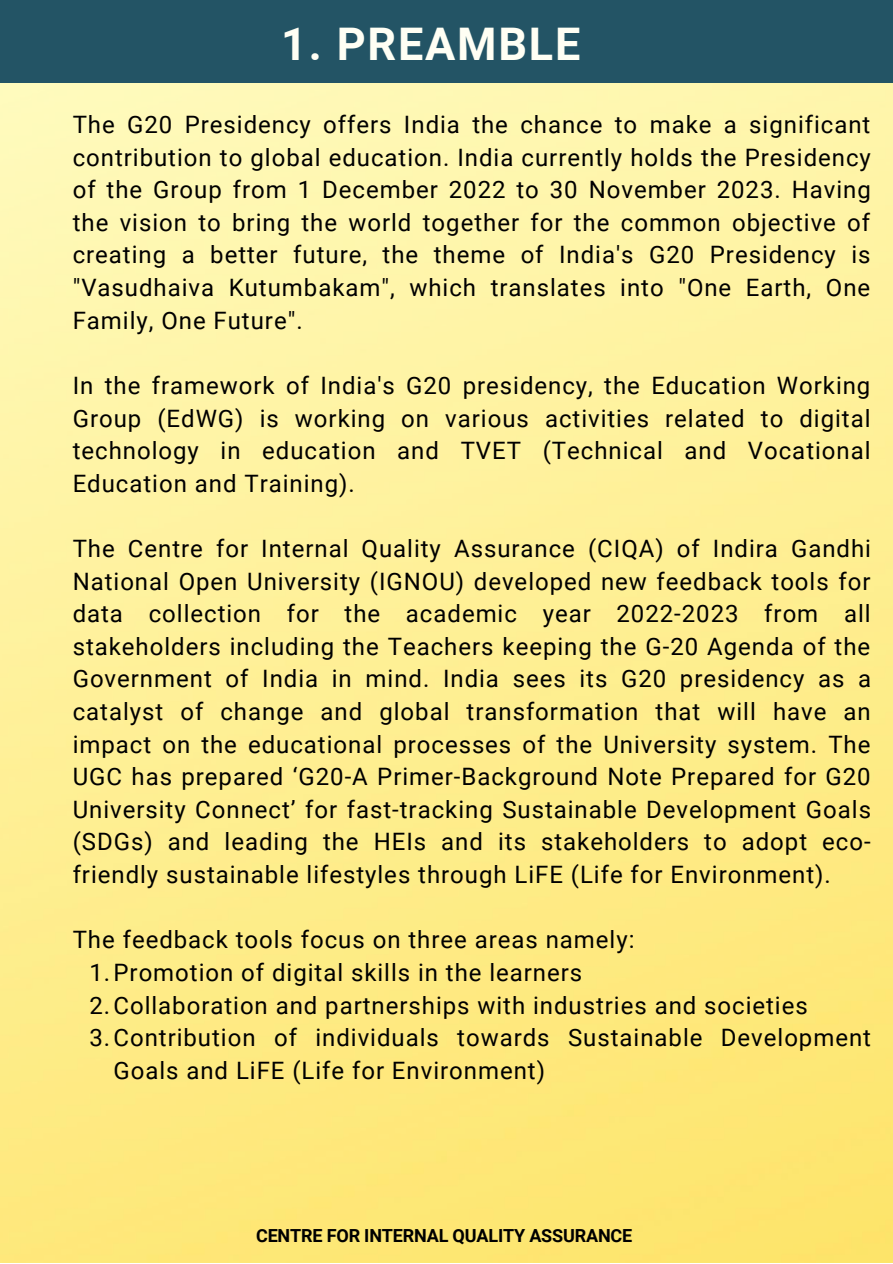
<style>
.page{position:relative;width:893px;height:1264px;background:#fff}
.page>*{position:absolute;margin:0;border:0;box-sizing:border-box;transform-origin:0 0}
.t1{font:700 45px "Roboto";letter-spacing:.04em;color:#fffff4}
.t2{font:24px/32.5px "Roboto";letter-spacing:.04em;color:#000;text-align:justify}
.t3{font:700 18px "Roboto";letter-spacing:-.01em;color:#000}
</style>
<div class="page">
<img style="left:0;top:83px;width:892px;height:1179px">
<div style="left:0;top:0;width:892px;height:83px;background:#235465"></div>
<h1 class="t1" style="left:281px;top:18px;width:300px">1. PREAMBLE</h1>
<p class="t2" style="left:73px;top:108px;width:799px">The G20 Presidency offers India the chance to make a significant contribution to global education. India currently holds the Presidency of the Group from 1 December 2022 to 30 November 2023. Having the vision to bring the world together for the common objective of creating a better future, the theme of India's G20 Presidency is "Vasudhaiva Kutumbakam", which translates into "One Earth, One Family, One Future".</p>
<p class="t2" style="left:73px;top:369px;width:799px">In the framework of India's G20 presidency, the Education Working Group (EdWG) is working on various activities related to digital technology in education and TVET (Technical and Vocational Education and Training).</p>
<p class="t2" style="left:73px;top:532px;width:800px">The Centre for Internal Quality Assurance (CIQA) of Indira Gandhi National Open University (IGNOU) developed new feedback tools for data collection for the academic year 2022-2023 from all stakeholders including the Teachers keeping the G-20 Agenda of the Government of India in mind. India sees its G20 presidency as a catalyst of change and global transformation that will have an impact on the educational processes of the University system. The UGC has prepared ‘G20-A Primer-Background Note Prepared for G20<br>University Connect’ for fast-tracking Sustainable Development Goals (SDGs) and leading the HEIs and its stakeholders to adopt eco&shy;friendly sustainable lifestyles through LiFE (Life for Environment).</p>
<p class="t2" style="left:73px;top:923px;width:563px">The feedback tools focus on three areas namely:</p>
<p class="t2" style="left:89px;top:956px;width:494px">1.Promotion of digital skills in the learners</p>
<p class="t2" style="left:89px;top:989px;width:719px">2.Collaboration and partnerships with industries and societies</p>
<p class="t2" style="left:89px;top:1021px;width:783px">3.Contribution of individuals towards Sustainable Development</p>
<p class="t2" style="left:113px;top:1054px;width:433px">Goals and LiFE (Life for Environment)</p>
<p class="t3" style="left:256px;top:1225px;width:378px">CENTRE FOR INTERNAL QUALITY ASSURANCE</p>
</div>
